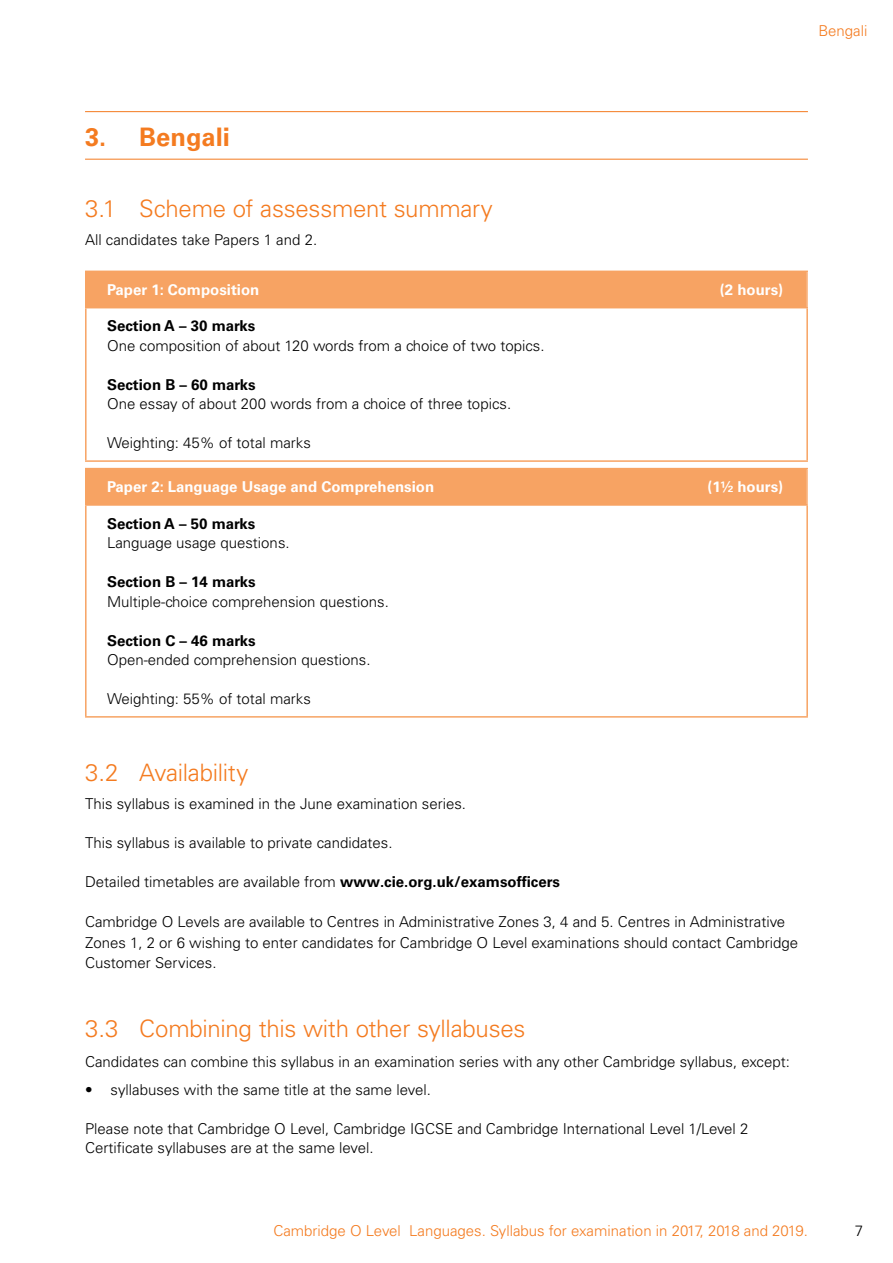
<style>
.page{position:relative;width:893px;height:1263px;background:#fff}
.page>*{position:absolute;margin:0;border:0;box-sizing:border-box;transform-origin:0 0}
.t1{font:700 25.5px "Univers LT Std";color:#f47b20}
.t2{font:300 24px "Univers LT Std";letter-spacing:-.01em;color:#f47b20}
.t3{font:300 15px/21px "Univers LT Std";color:#000}
.t4{font:700 15px "Univers LT Std";color:#000}
.t5{font:300 15px "Univers LT Std";color:#f47b20}
.t6{font:700 15px "Univers LT Std";color:#fff}
.s1{font-weight:700}
</style>
<div class="page">
<hr style="left:85px;top:111px;width:723px;height:1px;background:#f47b20">
<hr style="left:85px;top:159px;width:723px;height:1px;background:#f47b20">
<div style="left:86px;top:271px;width:721px;height:37px;background:#f7a363"></div>
<hr style="left:85px;top:271px;width:723px;height:1px;background:#f7a363">
<hr style="left:85px;top:272px;width:2px;height:35px;background:#f7a363">
<hr style="left:806px;top:272px;width:2px;height:35px;background:#fabd8f">
<hr style="left:85px;top:307px;width:723px;height:1px;background:#f7a363">
<hr style="left:85px;top:308px;width:2px;height:152px;background:#f7a363">
<hr style="left:806px;top:308px;width:2px;height:152px;background:#f7a363">
<hr style="left:85px;top:460px;width:723px;height:2px;background:#f7a363">
<div style="left:86px;top:469px;width:721px;height:36px;background:#f7a363"></div>
<hr style="left:85px;top:468px;width:723px;height:1px;background:#f7a363">
<hr style="left:85px;top:469px;width:2px;height:35px;background:#f7a363">
<hr style="left:806px;top:469px;width:2px;height:35px;background:#fabd8f">
<hr style="left:85px;top:504px;width:723px;height:2px;background:#f7a363">
<hr style="left:85px;top:506px;width:2px;height:210px;background:#f7a363">
<hr style="left:806px;top:506px;width:2px;height:210px;background:#f7a363">
<hr style="left:85px;top:716px;width:723px;height:2px;background:#f7a363">
<p class="t5" style="left:819px;top:25px;width:50px">Bengali</p>
<h1 class="t1" style="left:85px;top:127px;width:146px">3. bengali</h1>
<h2 class="t2" style="left:85px;top:199px;width:409px">3.1 Scheme of assessment summary</h2>
<p class="t3" style="left:85px;top:230px;width:234px">All candidates take Papers 1 and 2.</p>
<p class="t6" style="left:107px;top:284px;width:154px">Paper 1: Composition</p>
<p class="t6" style="left:720px;top:284px;width:65px">(2 hours)</p>
<p class="t4" style="left:107px;top:320px;width:150px">Section a – 30 marks</p>
<p class="t3" style="left:107px;top:336px;width:439px">One composition of about 120 words from a choice of two topics.</p>
<p class="t4" style="left:107px;top:378px;width:150px">Section b – 60 marks</p>
<p class="t3" style="left:107px;top:395px;width:406px">One essay of about 200 words from a choice of three topics.</p>
<p class="t3" style="left:107px;top:434px;width:205px">Weighting: 45% of total marks</p>
<p class="t6" style="left:107px;top:481px;width:329px">Paper 2: language usage and Comprehension</p>
<p class="t6" style="left:707px;top:481px;width:77px">(1½ hours)</p>
<p class="t4" style="left:107px;top:517px;width:150px">Section a – 50 marks</p>
<p class="t3" style="left:107px;top:533px;width:184px">Language usage questions.</p>
<p class="t4" style="left:107px;top:576px;width:150px">Section b – 14 marks</p>
<p class="t3" style="left:107px;top:592px;width:283px">Multiple-choice comprehension questions.</p>
<p class="t4" style="left:107px;top:634px;width:150px">Section C – 46 marks</p>
<p class="t3" style="left:107px;top:650px;width:265px">Open-ended comprehension questions.</p>
<p class="t3" style="left:107px;top:689px;width:205px">Weighting: 55% of total marks</p>
<h2 class="t2" style="left:85px;top:763px;width:165px">3.2 Availability</h2>
<p class="t3" style="left:85px;top:794px;width:382px">This syllabus is examined in the June examination series.</p>
<p class="t3" style="left:85px;top:833px;width:309px">This syllabus is available to private candidates.</p>
<p class="t3" style="left:85px;top:872px;width:477px">Detailed timetables are available from <span class="s1">www.cie.org.uk/examsofficers</span></p>
<p class="t3" style="left:85px;top:913px;width:715px">Cambridge O Levels are available to Centres in Administrative Zones 3, 4 and 5. Centres in Administrative<br>Zones 1, 2 or 6 wishing to enter candidates for Cambridge O Level examinations should contact Cambridge</p>
<p class="t3" style="left:85px;top:953px;width:133px">Customer Services.</p>
<h2 class="t2" style="left:85px;top:1019px;width:442px">3.3 Combining this with other syllabuses</h2>
<p class="t3" style="left:85px;top:1052px;width:706px">Candidates can combine this syllabus in an examination series with any other Cambridge syllabus, except:</p>
<p class="t3" style="left:85px;top:1079px;width:347px">• syllabuses with the same title at the same level.</p>
<p class="t3" style="left:85px;top:1120px;width:665px;line-height:19.5px">Please note that Cambridge O Level, Cambridge IGCSE and Cambridge International Level 1/Level 2<br>Certificate syllabuses are at the same level.</p>
<p class="t5" style="left:273px;top:1224px;width:536px">Cambridge O Level Languages. Syllabus for examination in 2017, 2018 and 2019.</p>
<p class="t3" style="left:855px;top:1221px;width:10px">7</p>
</div>
